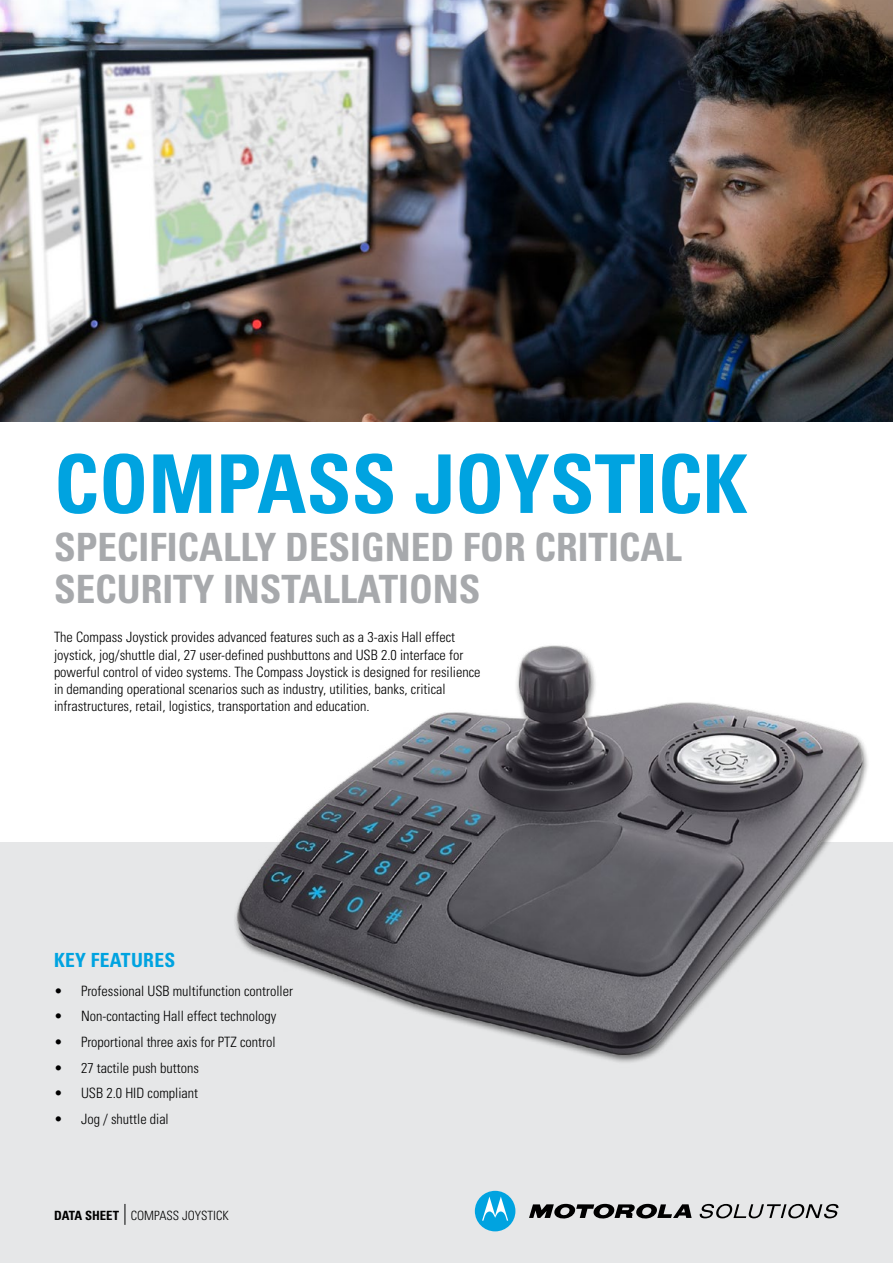
<style>
.page{position:relative;width:893px;height:1263px;background:#fff}
.page>*{position:absolute;margin:0;border:0;box-sizing:border-box;transform-origin:0 0}
.t1{font:700 condensed 81px "Univers LT Std";color:#00a3e0}
.t2{font:700 condensed 39px/42px "Univers LT Std";color:#a7a9ac}
.t3{font:700 condensed 19.5px "Univers";letter-spacing:.015em;color:#00a3e0}
.t4{font:300 condensed 14.25px/17.1px "Univers";color:#000}
.t5{font:300 condensed 12.75px "Univers";color:#000}
.s1{font-weight:700}
</style>
<div class="page">
<div style="left:0;top:842px;width:893px;height:421px;background:#e6e7e8"></div>
<svg style="left:125px;top:1204px;width:1px;height:21px"></svg>
<svg style="left:529px;top:1204px;width:163px;height:15px"></svg>
<svg style="left:475px;top:1191px;width:40px;height:40px"></svg>
<svg style="left:700px;top:1204px;width:138px;height:14px"></svg>
<img style="left:235px;top:645px;width:633px;height:418px">
<img style="left:0;top:0;width:893px;height:422px">
<h1 class="t1" style="left:54px;top:434px;width:695px">COMPASS JOYSTICK</h1>
<h2 class="t2" style="left:54px;top:526px;width:629px">SPECIFICALLY DESIGNED FOR CRITICAL<br>SECURITY INSTALLATIONS</h2>
<p class="t4" style="left:54px;top:629px;width:428px">The Compass Joystick provides advanced features such as a 3-axis Hall effect joystick, jog/shuttle dial, 27 user-defined pushbuttons and USB 2.0 interface for powerful control of video systems. The Compass Joystick is designed for resilience in demanding operational scenarios such as industry, utilities, banks, critical infrastructures, retail, logistics, transportation and education.</p>
<h3 class="t3" style="left:54px;top:948px;width:123px">KEY FEATURES</h3>
<p class="t4" style="left:54px;top:982px;width:241px">• Professional USB multifunction controller</p>
<p class="t4" style="left:54px;top:1008px;width:224px">• Non-contacting Hall effect technology</p>
<p class="t4" style="left:54px;top:1033px;width:223px">• Proportional three axis for PTZ control</p>
<p class="t4" style="left:54px;top:1059px;width:146px">• 27 tactile push buttons</p>
<p class="t4" style="left:54px;top:1084px;width:146px">• USB 2.0 HID compliant</p>
<p class="t4" style="left:54px;top:1110px;width:116px">• Jog / shuttle dial</p>
<p class="t5" style="left:54px;top:1208px;width:176px"><span class="s1">DATA SHEET</span> COMPASS JOYSTICK</p>
</div>
